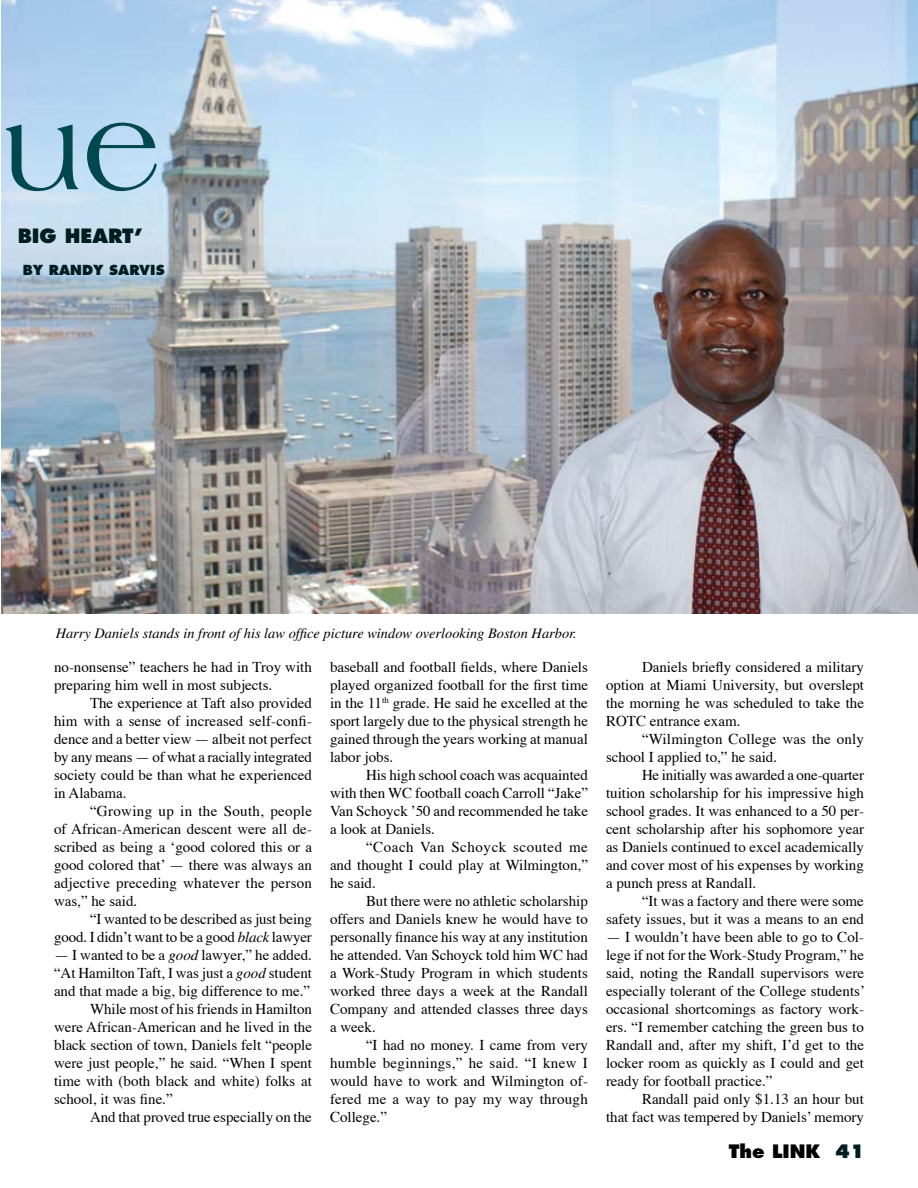
<style>
.page{position:relative;width:918px;height:1188px;background:#fff}
.page>*{position:absolute;margin:0;border:0;box-sizing:border-box;transform-origin:0 0}
.t1{font:124.5px "Americana";color:#00484e}
.t2{font:800 19.2px "Futura";color:#001e20}
.t3{font:800 18px "Futura";color:#000}
.t4{font:800 18px "Futura";color:#001e20}
.t5{font:15px/18px "Times";color:#000;text-align:justify}
.t6{font:italic 14.4px "Times";color:#000}
.t7{font:800 13.5px "Futura";color:#001e20}
.s1{font-style:italic}
.s2{color:#000}
</style>
<div class="page">
<img style="left:2px;top:0;width:916px;height:614px">
<h1 class="t1" style="left:2px;top:79px;width:161px">ue</h1>
<p class="t2" style="left:18px;top:224px;width:127px">BIG HEART’</p>
<p class="t7" style="left:23px;top:261px;width:143px">BY RANDY SARVIS</p>
<p class="t6" style="left:56px;top:626px;width:523px">Harry Daniels stands in front of his law office picture window overlooking Boston Harbor.</p>
<p class="t5" style="left:54px;top:657px;width:259px">no-nonsense” teachers he had in Troy with preparing him well in most subjects.</p>
<p class="t5" style="left:54px;top:693px;width:260px;text-indent:36px">The experience at Taft also provided him with a sense of increased self-confi&shy;dence and a better view — albeit not perfect by any means — of what a racially integrated society could be than what he experienced in Alabama.</p>
<p class="t5" style="left:54px;top:801px;width:260px;text-indent:36px">“Growing up in the South, people of African-American descent were all de&shy;scribed as being a ‘good colored this or a good colored that’ — there was always an adjective preceding whatever the person was,” he said.</p>
<p class="t5" style="left:54px;top:909px;width:260px;text-align:right">“I wanted to be described as just being good. I didn’t want to be a good <span class="s1">black</span> lawyer</p>
<p class="t5" style="left:54px;top:945px;width:259px">— I wanted to be a <span class="s1">good</span> lawyer,” he added.</p>
<p class="t5" style="left:54px;top:963px;width:260px">“At Hamilton Taft, I was just a <span class="s1">good</span> student</p>
<p class="t5" style="left:54px;top:981px;width:258px">and that made a big, big difference to me.”</p>
<p class="t5" style="left:90px;top:999px;width:224px">While most of his friends in Hamilton</p>
<p class="t5" style="left:54px;top:1017px;width:260px">were African-American and he lived in the</p>
<p class="t5" style="left:54px;top:1035px;width:259px">black section of town, Daniels felt “people</p>
<p class="t5" style="left:54px;top:1053px;width:260px">were just people,” he said. “When I spent</p>
<p class="t5" style="left:54px;top:1071px;width:259px">time with (both black and white) folks at</p>
<p class="t5" style="left:54px;top:1089px;width:120px">school, it was fine.”</p>
<p class="t5" style="left:90px;top:1107px;width:223px">And that proved true especially on the</p>
<p class="t5" style="left:330px;top:657px;width:260px">baseball and football fields, where Daniels played organized football for the first time in the 11<sup>th</sup> grade. He said he excelled at the sport largely due to the physical strength he gained through the years working at manual labor jobs.</p>
<p class="t5" style="left:330px;top:765px;width:260px;text-indent:36px">His high school coach was acquainted with then WC football coach Carroll “Jake” Van Schoyck ’50 and recommended he take a look at Daniels.</p>
<p class="t5" style="left:330px;top:837px;width:260px;text-indent:36px">“Coach Van Schoyck scouted me and thought I could play at Wilmington,” he said.</p>
<p class="t5" style="left:330px;top:891px;width:260px;text-indent:36px">But there were no athletic scholarship offers and Daniels knew he would have to personally finance his way at any institution he attended. Van Schoyck told him WC had a Work-Study Program in which students worked three days a week at the Randall Company and attended classes three days a week.</p>
<p class="t5" style="left:330px;top:1035px;width:259px;text-indent:36px">“I had no money. I came from very humble beginnings,” he said. “I knew I would have to work and Wilmington of&shy;fered me a way to pay my way through College.”</p>
<p class="t5" style="left:606px;top:657px;width:260px;text-indent:36px">Daniels briefly considered a military option at Miami University, but overslept the morning he was scheduled to take the ROTC entrance exam.</p>
<p class="t5" style="left:606px;top:729px;width:260px;text-indent:36px">“Wilmington College was the only school I applied to,” he said.</p>
<p class="t5" style="left:606px;top:765px;width:260px;text-indent:36px">He initially was awarded a one-quarter tuition scholarship for his impressive high school grades. It was enhanced to a 50 per&shy;cent scholarship after his sophomore year as Daniels continued to excel academically and cover most of his expenses by working a punch press at Randall.</p>
<p class="t5" style="left:606px;top:891px;width:259px;text-align:right">“It was a factory and there were some safety issues, but it was a means to an end</p>
<p class="t5" style="left:606px;top:927px;width:261px">— I wouldn’t have been able to go to Col&shy;lege if not for the Work-Study Program,” he said, noting the Randall supervisors were especially tolerant of the College students’ occasional shortcomings as factory work&shy;ers. “I remember catching the green bus to Randall and, after my shift, I’d get to the locker room as quickly as I could and get ready for football practice.”</p>
<p class="t5" style="left:606px;top:1089px;width:259px;text-align:right">Randall paid only $1.13 an hour but<br>that fact was tempered by Daniels’ memory</p>
<p class="t3" style="left:729px;top:1140px;width:55px">THE LIN</p>
<p class="t4" style="left:805px;top:1140px;width:61px"><span class="s2">K</span> 41</p>
</div>
